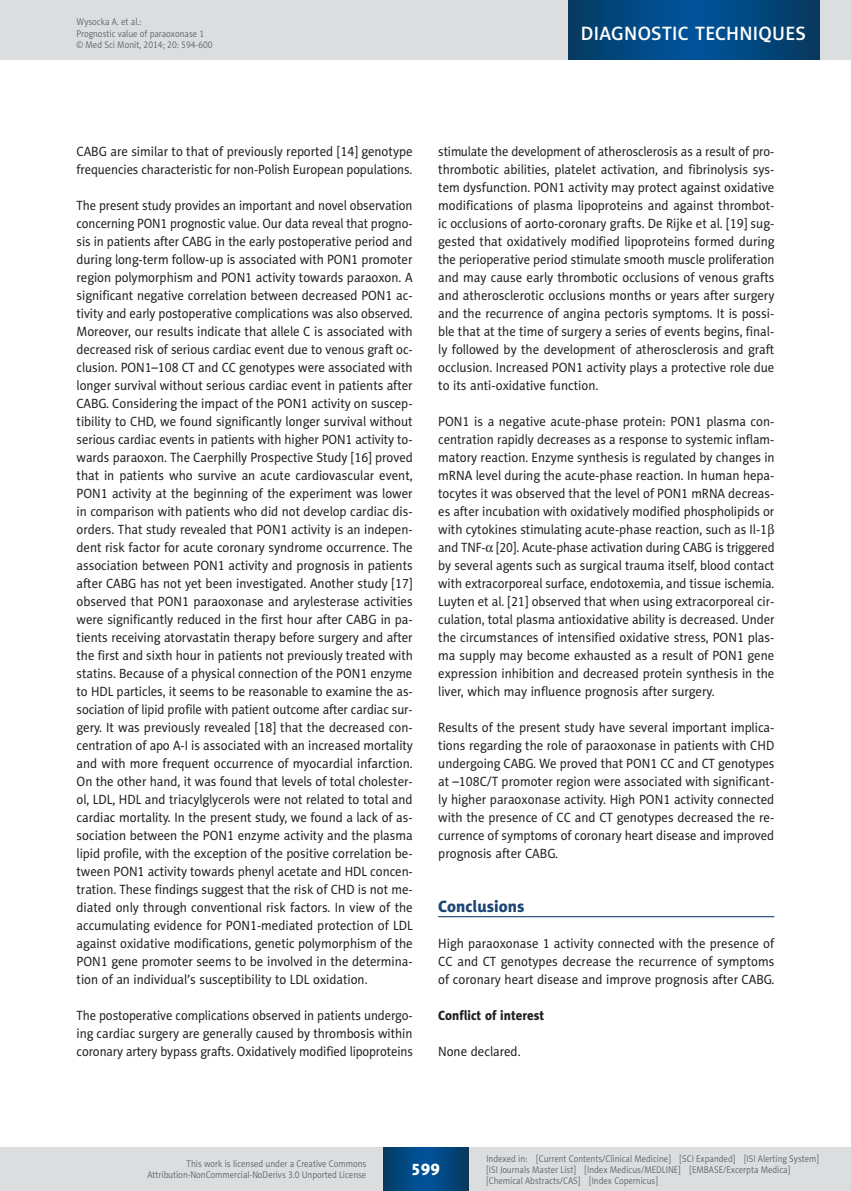
<style>
.page{position:relative;width:851px;height:1191px;background:#fff}
.page>*{position:absolute;margin:0;border:0;box-sizing:border-box;transform-origin:0 0}
.t1{font:19.5px "Naomi Sans EFN Medium";letter-spacing:.015em;color:#fff}
.MSM_Headline_1{font:16.5px "Naomi Sans EFN Heavy";color:#1a4574}
.t2{font:16.5px "Naomi Sans EFN Heavy";color:#fff}
.MSM_Body{font:13.5px/18px "Naomi Sans EFN";color:#231f20;text-align:justify;scale:.93 1}
.MSM_Body-2{font:13.5px/18px "Naomi Sans EFN";color:#231f20;text-align:justify;scale:.95 1}
.MSM_Headline_2{font:13.5px "Naomi Sans EFN Heavy";color:#231f20;scale:.95 1}
.t3{font:9.75px/11.2px "Naomi Sans EFN Light";color:#57585a;scale:.9 1}
.s1{font-family:"Standard Sym L"}
</style>
<div class="page">
<hr style="left:438px;top:916px;width:336px;height:1px;background:#00295c">
<div style="left:0;top:1148px;width:850px;height:43px;background:#dcdddf"></div>
<svg style="left:383px;top:1148px;width:85px;height:42px;background:#02477e"></svg>
<div style="left:0;top:0;width:850px;height:60px;background:#dcdddf"></div>
<svg style="left:568px;top:0;width:251px;height:60px;background:#02477e"></svg>
<p class="t3" style="left:77px;top:16px;width:153px">Wysocka A. et al.:<br>Prognostic value of paraoxonase 1 © Med Sci Monit, 2014; 20: 594-600</p>
<h1 class="t1" style="left:580px;top:22px;width:227px">DIAGNOSTIC TECHNIQUES</h1>
<p class="MSM_Body-2" style="left:77px;top:142px;width:355px">CABG are similar to that of previously reported [14] genotype frequencies characteristic for non-Polish European populations.</p>
<p class="MSM_Body" style="left:77px;top:196px;width:363px">The present study provides an important and novel observation concerning PON1 prognostic value. Our data reveal that progno&shy;sis in patients after CABG in the early postoperative period and during long-term follow-up is associated with PON1 promoter region polymorphism and PON1 activity towards paraoxon. A significant negative correlation between decreased PON1 ac&shy;tivity and early postoperative complications was also observed.<br>Moreover, our results indicate that allele C is associated with decreased risk of serious cardiac event due to venous graft oc&shy;clusion. PON1–108 CT and CC genotypes were associated with longer survival without serious cardiac event in patients after CABG. Considering the impact of the PON1 activity on suscep&shy;tibility to CHD, we found significantly longer survival without serious cardiac events in patients with higher PON1 activity to&shy;wards paraoxon. The Caerphilly Prospective Study [16] proved that in patients who survive an acute cardiovascular event, PON1 activity at the beginning of the experiment was lower in comparison with patients who did not develop cardiac dis&shy;orders. That study revealed that PON1 activity is an indepen&shy;dent risk factor for acute coronary syndrome occurrence. The association between PON1 activity and prognosis in patients after CABG has not yet been investigated. Another study [17] observed that PON1 paraoxonase and arylesterase activities were significantly reduced in the first hour after CABG in pa&shy;tients receiving atorvastatin therapy before surgery and after the first and sixth hour in patients not previously treated with statins. Because of a physical connection of the PON1 enzyme to HDL particles, it seems to be reasonable to examine the as&shy;sociation of lipid profile with patient outcome after cardiac sur&shy;gery. It was previously revealed [18] that the decreased con&shy;centration of apo A-I is associated with an increased mortality and with more frequent occurrence of myocardial infarction.<br>On the other hand, it was found that levels of total cholester&shy;ol, LDL, HDL and triacylglycerols were not related to total and cardiac mortality. In the present study, we found a lack of as&shy;sociation between the PON1 enzyme activity and the plasma lipid profile, with the exception of the positive correlation be&shy;tween PON1 activity towards phenyl acetate and HDL concen&shy;tration. These findings suggest that the risk of CHD is not me&shy;diated only through conventional risk factors. In view of the accumulating evidence for PON1-mediated protection of LDL against oxidative modifications, genetic polymorphism of the PON1 gene promoter seems to be involved in the determina&shy;tion of an individual’s susceptibility to LDL oxidation.</p>
<p class="MSM_Body" style="left:77px;top:1006px;width:363px">The postoperative complications observed in patients undergo&shy;ing cardiac surgery are generally caused by thrombosis within coronary artery bypass grafts. Oxidatively modified lipoproteins</p>
<p class="MSM_Body" style="left:438px;top:142px;width:363px">stimulate the development of atherosclerosis as a result of pro&shy;thrombotic abilities, platelet activation, and fibrinolysis sys&shy;tem dysfunction. PON1 activity may protect against oxidative modifications of plasma lipoproteins and against thrombot&shy;ic occlusions of aorto-coronary grafts. De Rijke et al. [19] sug&shy;gested that oxidatively modified lipoproteins formed during the perioperative period stimulate smooth muscle proliferation and may cause early thrombotic occlusions of venous grafts and atherosclerotic occlusions months or years after surgery and the recurrence of angina pectoris symptoms. It is possi&shy;ble that at the time of surgery a series of events begins, final&shy;ly followed by the development of atherosclerosis and graft occlusion. Increased PON1 activity plays a protective role due to its anti-oxidative function.</p>
<p class="MSM_Body-2" style="left:438px;top:412px;width:355px">PON1 is a negative acute-phase protein: PON1 plasma con&shy;centration rapidly decreases as a response to systemic inflam&shy;matory reaction. Enzyme synthesis is regulated by changes in mRNA level during the acute-phase reaction. In human hepa&shy;tocytes it was observed that the level of PON1 mRNA decreas&shy;es after incubation with oxidatively modified phospholipids or with cytokines stimulating acute-phase reaction, such as Il-1<span class="s1">b </span>and TNF-<span class="s1">a</span> [20]. Acute-phase activation during CABG is triggered by several agents such as surgical trauma itself, blood contact with extracorporeal surface, endotoxemia, and tissue ischemia.<br>Luyten et al. [21] observed that when using extracorporeal cir&shy;culation, total plasma antioxidative ability is decreased. Under the circumstances of intensified oxidative stress, PON1 plas&shy;ma supply may become exhausted as a result of PON1 gene expression inhibition and decreased protein synthesis in the liver, which may influence prognosis after surgery.</p>
<p class="MSM_Body-2" style="left:438px;top:718px;width:355px">Results of the present study have several important implica&shy;tions regarding the role of paraoxonase in patients with CHD undergoing CABG. We proved that PON1 CC and CT genotypes at –108C/T promoter region were associated with significant&shy;ly higher paraoxonase activity. High PON1 activity connected with the presence of CC and CT genotypes decreased the re&shy;currence of symptoms of coronary heart disease and improved prognosis after CABG.</p>
<p class="MSM_Headline_1" style="left:438px;top:896px;width:88px">Conclusions</p>
<p class="MSM_Body-2" style="left:438px;top:934px;width:355px">High paraoxonase 1 activity connected with the presence of CC and CT genotypes decrease the recurrence of symptoms of coronary heart disease and improve prognosis after CABG.</p>
<p class="MSM_Headline_2" style="left:438px;top:1007px;width:113px">Conflict of interest</p>
<p class="MSM_Body-2" style="left:438px;top:1042px;width:88px">None declared.</p>
<p class="t3" style="left:147px;top:1158px;width:245px;text-align:right">This work is licensed under a Creative Commons<br>Attribution-NonCommercial-NoDerivs 3.0 Unported License</p>
<p class="t2" style="left:411px;top:1159px;width:30px">599</p>
<p class="t3" style="left:486px;top:1152px;width:371px">Indexed in: [Current Contents/Clinical Medicine] [SCI Expanded] [ISI Alerting System] [ISI Journals Master List] [Index Medicus/MEDLINE] [EMBASE/Excerpta Medica] [Chemical Abstracts/CAS] [Index Copernicus]</p>
</div>
